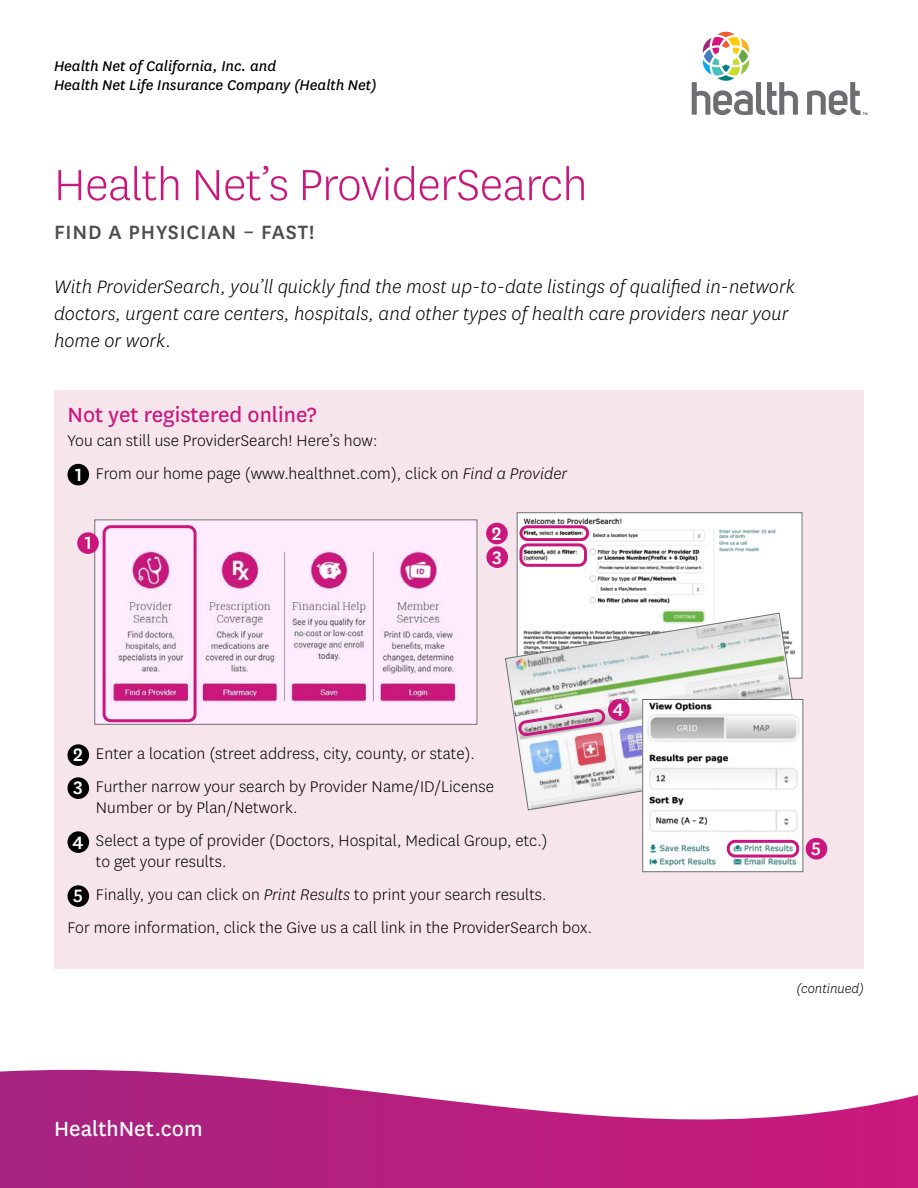
<style>
.page{position:relative;width:918px;height:1188px;background:#fff}
.page>*{position:absolute;margin:0;border:0;box-sizing:border-box;transform-origin:0 0}
.t1{font:300 51px "Centene Sans";letter-spacing:-.01em;color:#cb177d}
.t2{font:24px "Centene Sans";color:#cb177d}
.t3{font:24px "Centene Sans";color:#fff}
.t4{font:500 22.5px "Centene Sans";letter-spacing:.04em;color:#4d4d4f}
.t5{font:italic 300 21px/27px "Centene Sans";letter-spacing:.005em;color:#000}
.t6{font:500 21px/23.7px "Centene Sans";color:#fff}
.t7{font:300 18px/21px "Centene Sans";letter-spacing:.005em;color:#000}
.t8{font:italic 16.5px/19.5px "Centene Sans";color:#000}
.t9{font:italic 300 15px "Centene Sans";color:#000}
.s1{font-weight:500;font-size:21px;color:#fff}
.s2{font-style:italic}
</style>
<div class="page">
<svg style="left:692px;top:31px;width:106px;height:85px"></svg>
<svg style="left:0;top:1070px;width:918px;height:118px"></svg>
<div style="left:54px;top:390px;width:810px;height:579px;background:#f6e6ec"></div>
<div style="left:68px;top:744px;width:21px;height:22px;background:#000;border-radius:50%"></div>
<div style="left:68px;top:464px;width:21px;height:21px;background:#000;border-radius:50%"></div>
<img style="left:96px;top:521px;width:379px;height:202px">
<div style="left:94px;top:519px;width:383px;height:206px;border:1px solid #6d6e71"></div>
<div style="left:103px;top:525px;width:94px;height:197px;border:3px solid #cb177d;border-radius:7px"></div>
<svg style="left:807px;top:82px;width:60px;height:34px"></svg>
<div style="left:77px;top:532px;width:22px;height:22px;background:#cb177d;border-radius:50%"></div>
<div style="left:67px;top:777px;width:22px;height:22px;background:#000;border-radius:50%"></div>
<div style="left:67px;top:831px;width:22px;height:22px;background:#000;border-radius:50%"></div>
<div style="left:67px;top:885px;width:22px;height:22px;background:#000;border-radius:50%"></div>
<div style="left:486px;top:546px;width:22px;height:22px;background:#cb177d;border-radius:50%"></div>
<div style="left:486px;top:523px;width:22px;height:21px;background:#cb177d;border-radius:50%"></div>
<img style="left:519px;top:514px;width:281px;height:98px">
<div style="left:517px;top:512px;width:285px;height:167px;border:1px solid #6d6e71"></div>
<div style="left:519px;top:525px;width:70px;height:16px;border:3px solid #cb177d;border-radius:6px"></div>
<div style="left:519px;top:543px;width:68px;height:24px;border:3px solid #cb177d;border-radius:7px"></div>
<svg style="left:505px;top:612px;width:298px;height:199px"></svg>
<div style="left:608px;top:699px;width:22px;height:22px;background:#cb177d;border-radius:50%"></div>
<img style="left:644px;top:701px;width:157px;height:169px">
<div style="left:642px;top:699px;width:161px;height:173px;border:1px solid #6d6e71"></div>
<div style="left:727px;top:840px;width:72px;height:18px;border:3px solid #cb177d;border-radius:7px"></div>
<div style="left:806px;top:838px;width:21px;height:22px;background:#cb177d;border-radius:50%"></div>
<svg style="left:518px;top:709px;width:88px;height:27px"></svg>
<p class="t8" style="left:54px;top:55px;width:324px">Health Net of California, Inc. and<br>Health Net Life Insurance Company (Health Net)</p>
<h1 class="t1" style="left:54px;top:153px;width:535px">Health Net’s ProviderSearch</h1>
<p class="t4" style="left:54px;top:217px;width:262px">FIND A PHYSICIAN – FAST!</p>
<p class="t5" style="left:54px;top:273px;width:742px">With ProviderSearch, you’ll quickly find the most up-to-date listings of qualified in-network doctors, urgent care centers, hospitals, and other types of health care providers near your home or work.</p>
<h2 class="t2" style="left:68px;top:398px;width:251px">Not yet registered online?</h2>
<p class="t7" style="left:68px;top:429px;width:312px">You can still use ProviderSearch! Here’s how:</p>
<p class="t7" style="left:75px;top:462px;width:494px"><span class="s1">1</span> From our home page (www.healthnet.com), click on <span class="s2">Find a Provider</span></p>
<p class="t6" style="left:85px;top:530px;width:9px">1</p>
<p class="t6" style="left:492px;top:520px;width:11px">2<br>3</p>
<p class="t7" style="left:73px;top:743px;width:403px"><span class="s1">2</span> Enter a location (street address, city, county, or state).</p>
<p class="t7" style="left:96px;top:776px;width:400px;text-indent:-23px"><span class="s1">3</span> Further narrow your search by Provider Name/ID/License<br>Number or by Plan/Network.</p>
<p class="t7" style="left:96px;top:830px;width:453px;text-indent:-23px"><span class="s1">4</span> Select a type of provider (Doctors, Hospital, Medical Group, etc.) to get your results.</p>
<p class="t7" style="left:73px;top:884px;width:475px"><span class="s1">5</span> Finally, you can click on <span class="s2">Print Results</span> to print your search results.</p>
<p class="t7" style="left:68px;top:917px;width:526px">For more information, click the Give us a call link in the ProviderSearch box.</p>
<p class="t6" style="left:613px;top:697px;width:13px">4</p>
<p class="t3" style="left:54px;top:1113px;width:150px">HealthNet.com</p>
<p class="t6" style="left:811px;top:836px;width:11px">5</p>
<p class="t9" style="left:796px;top:979px;width:69px">(continued)</p>
</div>
